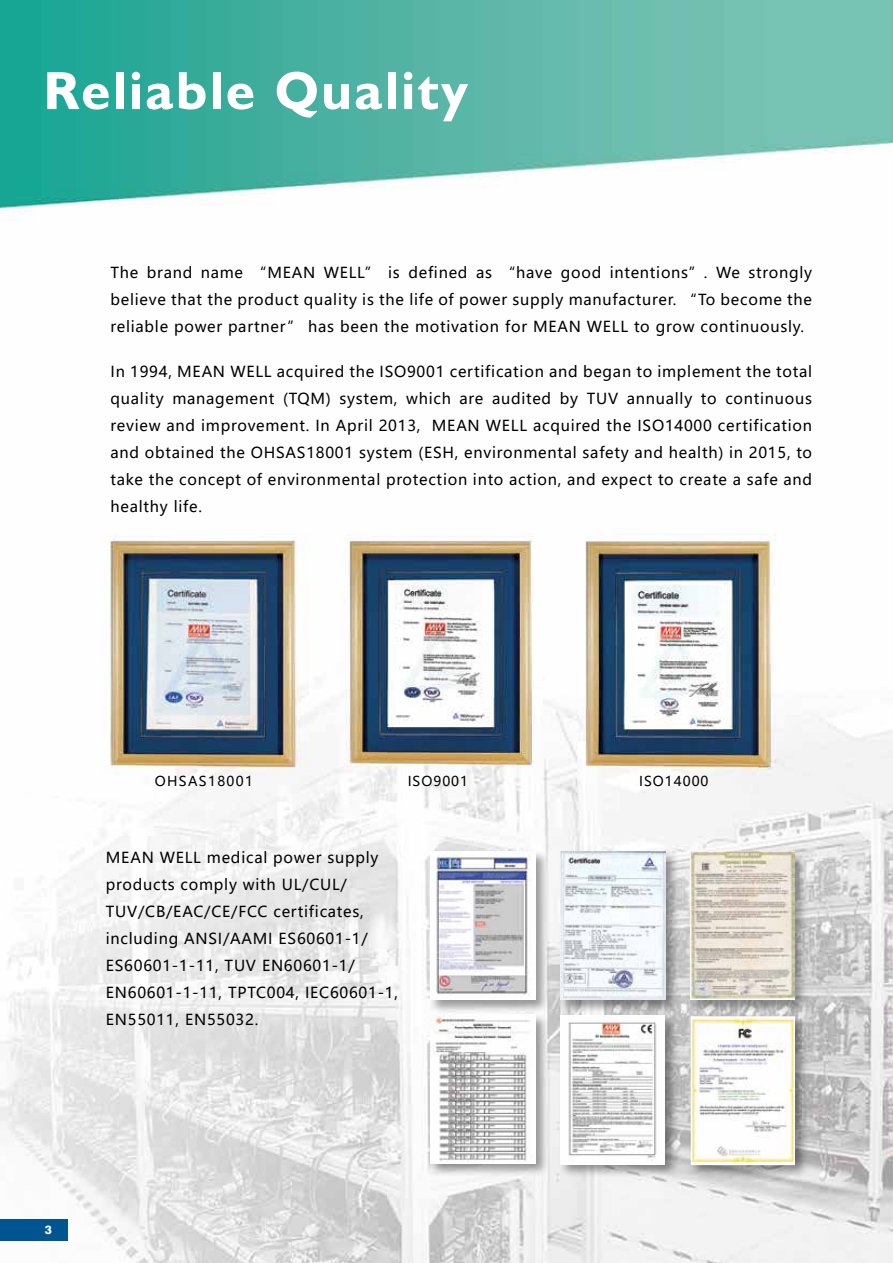
<style>
.page{position:relative;width:893px;height:1263px;background:#fff}
.page>*{position:absolute;margin:0;border:0;box-sizing:border-box;transform-origin:0 0}
.t1{font:700 54px "Humanist 521 BT";letter-spacing:.05em;color:#fff}
.t2{font:15px/27px "Microsoft Ya Hei";letter-spacing:.05em;color:#000;text-align:justify}
.t3{font:13.5px "Microsoft Ya Hei";letter-spacing:.075em;color:#000}
.t4{font:13.5px "Microsoft Ya Hei";letter-spacing:.1em;color:#000}
.t5{font:800 12px "Swiss 721 BT";color:#fff}
</style>
<div class="page">
<img style="left:0;top:0;width:893px;height:1263px">
<div style="left:428px;top:849px;width:121px;height:165px;background:#000;opacity:.4"></div>
<img style="left:430px;top:851px;width:105px;height:149px">
<div style="left:558px;top:1013px;width:121px;height:165px;background:#000;opacity:.4"></div>
<img style="left:561px;top:1015px;width:104px;height:149px">
<div style="left:688px;top:1014px;width:121px;height:165px;background:#000;opacity:.4"></div>
<img style="left:694px;top:1019px;width:98px;height:143px">
<div style="left:691px;top:1016px;width:104px;height:149px;border:2px solid #fff"></div>
<div style="left:558px;top:849px;width:121px;height:165px;background:#000;opacity:.4"></div>
<img style="left:560px;top:851px;width:105px;height:149px">
<div style="left:428px;top:1012px;width:121px;height:165px;background:#000;opacity:.4"></div>
<img style="left:430px;top:1014px;width:105px;height:149px">
<div style="left:688px;top:849px;width:121px;height:165px;background:#000;opacity:.33"></div>
<img style="left:690px;top:851px;width:105px;height:149px">
<div style="left:0;top:1220px;width:68px;height:21px;background:#00548f"></div>
<h1 class="t1" style="left:43px;top:57px;width:426px">Reliable Quality</h1>
<p class="t2" style="left:111px;top:259px;width:703px">The brand name “MEAN WELL” is defined as “have good intentions”. We strongly believe that the product quality is the life of power supply manufacturer. “To become the reliable power partner” has been the motivation for MEAN WELL to grow continuously.</p>
<p class="t2" style="left:111px;top:358px;width:703px">In 1994, MEAN WELL acquired the ISO9001 certification and began to implement the total quality management (TQM) system, which are audited by TUV annually to continuous review and improvement. In April 2013, MEAN WELL acquired the ISO14000 certification and obtained the OHSAS18001 system (ESH, environmental safety and health) in 2015, to take the concept of environmental protection into action, and expect to create a safe and healthy life.</p>
<p class="t4" style="left:155px;top:772px;width:100px">OHSAS18001</p>
<p class="t3" style="left:408px;top:772px;width:62px">ISO9001</p>
<p class="t3" style="left:639px;top:772px;width:71px">ISO14000</p>
<p class="t2" style="left:106px;top:844px;width:294px;text-align:left">MEAN WELL medical power supply products comply with UL/CUL/<br>TUV/CB/EAC/CE/FCC certificates, including ANSI/AAMI ES60601-1/<br>ES60601-1-11, TUV EN60601-1/<br>EN60601-1-11, TPTC004, IEC60601-1,<br>EN55011, EN55032.</p>
<p class="t5" style="left:45px;top:1223px;width:9px">3</p>
</div>
